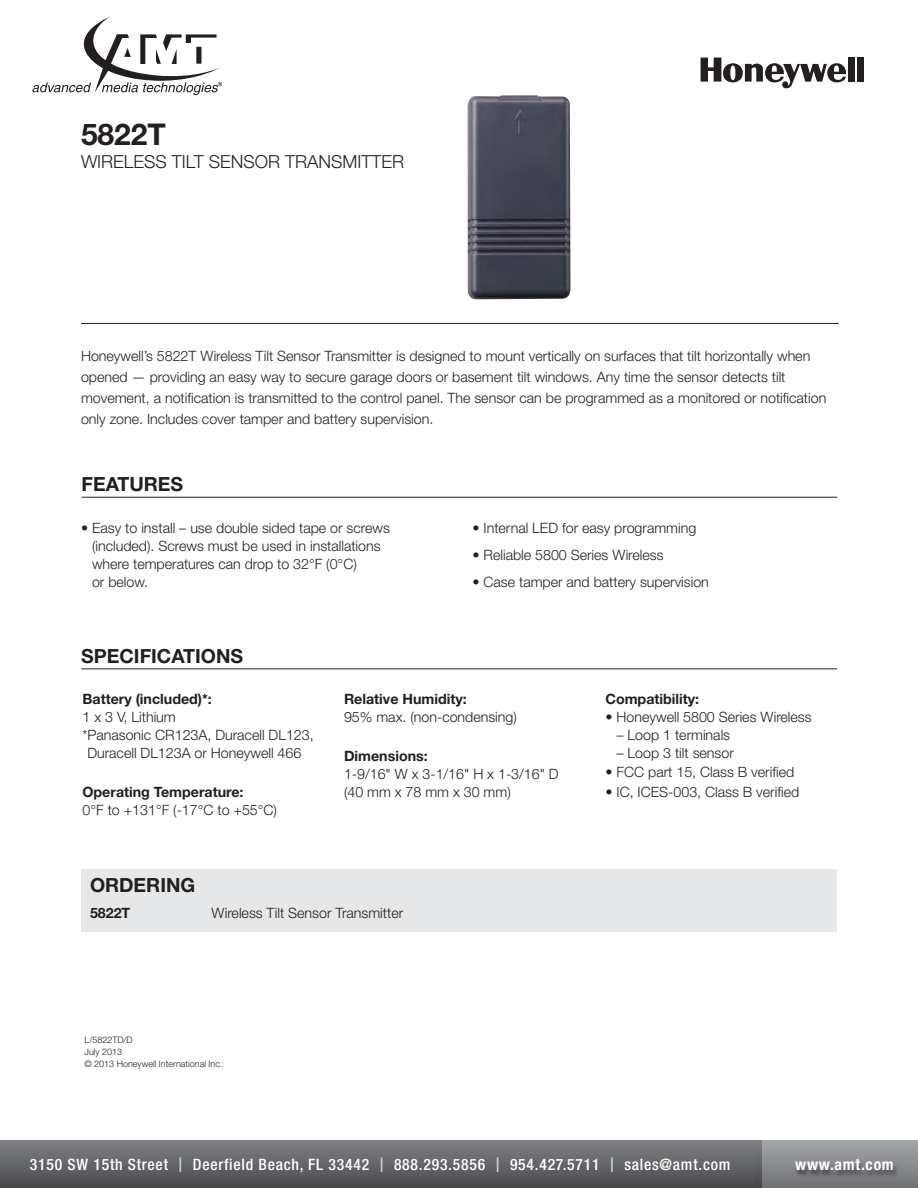
<style>
.page{position:relative;width:918px;height:1188px;background:#fff}
.page>*{position:absolute;margin:0;border:0;box-sizing:border-box;transform-origin:0 0}
.t1{font:700 30px "Helvetica Neue";color:#231f20}
.t2{font:700 19.5px "Helvetica Neue";color:#231f20}
.t3{font:300 18px "Helvetica Neue";color:#231f20}
.t4{font:500 condensed 15.75px "Helvetica Neue";letter-spacing:.05em;color:#fff}
.t5{font:700 condensed 15.75px "Helvetica Neue";letter-spacing:.05em;color:#fff}
.t6{font:300 14.25px/18px "Helvetica Neue";color:#231f20}
.t7{font:700 14.25px "Helvetica Neue";color:#231f20}
.t8{font:300 9px/12px "Helvetica Neue";color:#231f20}
.s1{font-family:"Gotham";font-stretch:normal;color:#d1d2d4}
</style>
<div class="page">
<hr style="left:82px;top:497px;width:755px;height:1px;background:#231f20">
<hr style="left:81px;top:323px;width:758px;height:1px;background:#231f20">
<div style="left:81px;top:869px;width:756px;height:62px;background:#e6e7e8"></div>
<div style="left:848px;top:58px;width:6px;height:24px;background:#231f20"></div>
<div style="left:857px;top:58px;width:7px;height:24px;background:#231f20"></div>
<svg style="left:701px;top:58px;width:145px;height:30px"></svg>
<hr style="left:81px;top:668px;width:756px;height:1px;background:#231f20">
<img style="left:468px;top:95px;width:103px;height:204px">
<svg style="left:32px;top:16px;width:190px;height:79px"></svg>
<svg style="left:761px;top:1141px;width:157px;height:47px;background:#85878a"></svg>
<div style="left:0;top:1141px;width:761px;height:47px;background:linear-gradient(to bottom,#7e8083,#49494b)"></div>
<h1 class="t1" style="left:81px;top:124px;width:86px">5822T</h1>
<p class="t3" style="left:81px;top:155px;width:325px">WIRELESS TILT SENSOR TRANSMITTER</p>
<p class="t6" style="left:81px;top:346px;width:747px;line-height:21px">Honeywell’s 5822T Wireless Tilt Sensor Transmitter is designed to mount vertically on surfaces that tilt horizontally when opened — providing an easy way to secure garage doors or basement tilt windows. Any time the sensor detects tilt movement, a notification is transmitted to the control panel. The sensor can be programmed as a monitored or notification only zone. Includes cover tamper and battery supervision.</p>
<h2 class="t2" style="left:82px;top:478px;width:103px">FEATURES</h2>
<p class="t6" style="left:92px;top:520px;width:299px;text-indent:-11px">• Easy to install – use double sided tape or screws (included). Screws must be used in installations where temperatures can drop to 32°F (0°C)<br>or below.</p>
<p class="t6" style="left:472px;top:520px;width:225px">• Internal LED for easy programming</p>
<p class="t6" style="left:472px;top:547px;width:193px">• Reliable 5800 Series Wireless</p>
<p class="t6" style="left:472px;top:574px;width:238px">• Case tamper and battery supervision</p>
<h2 class="t2" style="left:81px;top:649px;width:163px">SPECIFICATIONS</h2>
<p class="t7" style="left:83px;top:694px;width:131px">Battery (included)*:</p>
<p class="t6" style="left:83px;top:709px;width:95px">1 x 3 V, Lithium</p>
<p class="t6" style="left:83px;top:727px;width:233px">*Panasonic CR123A, Duracell DL123,</p>
<p class="t6" style="left:87px;top:745px;width:216px">Duracell DL123A or Honeywell 466</p>
<p class="t7" style="left:83px;top:787px;width:163px">Operating Temperature:</p>
<p class="t6" style="left:83px;top:802px;width:196px">0°F to +131°F (-17°C to +55°C)</p>
<p class="t7" style="left:344px;top:694px;width:124px">Relative Humidity:</p>
<p class="t6" style="left:344px;top:709px;width:174px">95% max. (non-condensing)</p>
<p class="t7" style="left:344px;top:751px;width:85px">Dimensions:</p>
<p class="t6" style="left:344px;top:766px;width:216px">1-9/16" W x 3-1/16" H x 1-3/16" D (40 mm x 78 mm x 30 mm)</p>
<h2 class="t2" style="left:90px;top:878px;width:107px">ORDERING</h2>
<p class="t7" style="left:90px;top:907px;width:42px">5822T</p>
<p class="t6" style="left:211px;top:905px;width:193px">Wireless Tilt Sensor Transmitter</p>
<p class="t8" style="left:85px;top:1034px;width:139px">L/5822TD/D<br>July 2013<br>© 2013 Honeywell International Inc.</p>
<p class="t7" style="left:606px;top:694px;width:95px">Compatibility:</p>
<p class="t6" style="left:606px;top:709px;width:208px">• Honeywell 5800 Series Wireless</p>
<p class="t6" style="left:617px;top:727px;width:115px">– Loop 1 terminals</p>
<p class="t6" style="left:617px;top:745px;width:119px">– Loop 3 tilt sensor</p>
<p class="t6" style="left:606px;top:765px;width:190px">• FCC part 15, Class B verified</p>
<p class="t6" style="left:606px;top:784px;width:195px">• IC, ICES-003, Class B verified</p>
<p class="t4" style="left:30px;top:1158px;width:155px">3150 SW 15th Street <span class="s1">|</span></p>
<p class="t4" style="left:193px;top:1158px;width:539px">Deerfield Beach, FL 33442 <span class="s1">|</span> 888.293.5856 <span class="s1">|</span> 954.427.5711 <span class="s1">|</span> sales@amt.com</p>
<p class="t5" style="left:795px;top:1159px;width:100px">www.amt.com</p>
</div>
